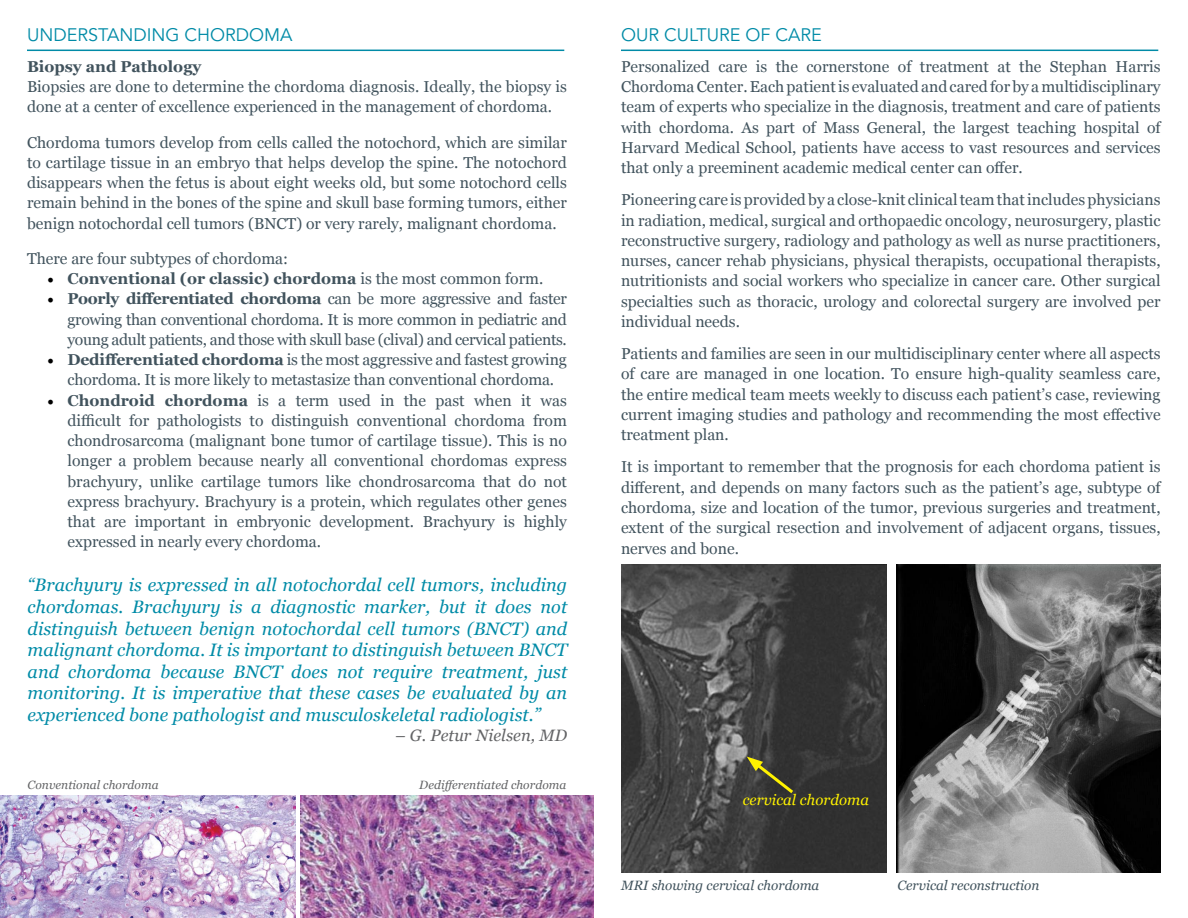
<style>
.page{position:relative;width:1188px;height:918px;background:#fff}
.page>*{position:absolute;margin:0;border:0;box-sizing:border-box;transform-origin:0 0}
.t1{font:italic 18px/21.6px "Georgia";letter-spacing:.005em;color:#018ba7;text-align:justify}
.t2{font:18px "Avenir LT Std";color:#018ba7}
.t3{font:italic 16.5px "Georgia";letter-spacing:.005em;color:#636466}
.t4{font:15.75px/20.2px "Georgia";color:#41535d;text-align:justify}
.t5{font:700 15.75px "Georgia";color:#41535d}
.t6{font:italic 15px "Georgia";letter-spacing:.005em;color:#fff200}
.t7{font:italic 13.5px "Georgia";color:#41535d}
.t8{font:italic 12px "Georgia";letter-spacing:.005em;color:#636466}
.s1{font-family:"Minion Pro";font-weight:400;font-size:18px;color:#000}
.s2{font-weight:400}
.s3{font-family:"Minion Pro";font-size:18px;color:#000}
.s4{font-weight:700}
</style>
<div class="page">
<hr style="left:621px;top:50px;width:537px;height:1px;background:#018ba7">
<hr style="left:27px;top:50px;width:537px;height:1px;background:#018ba7">
<img style="left:897px;top:565px;width:264px;height:308px">
<img style="left:621px;top:565px;width:265px;height:308px">
<svg style="left:747px;top:757px;width:49px;height:39px;background:#4e4d31"></svg>
<img style="left:0;top:795px;width:296px;height:123px">
<img style="left:300px;top:795px;width:294px;height:123px">
<p class="t2" style="left:27px;top:24px;width:267px">UNDERSTANDING CHORDOMA</p>
<p class="t5" style="left:27px;top:56px;width:176px">Biopsy and Pathology</p>
<p class="t4" style="left:27px;top:77px;width:541px">Biopsies are done to determine the chordoma diagnosis. Ideally, the biopsy is done at a center of excellence experienced in the management of chordoma.</p>
<p class="t4" style="left:27px;top:132px;width:542px">Chordoma tumors develop from cells called the notochord, which are similar to cartilage tissue in an embryo that helps develop the spine. The notochord disappears when the fetus is about eight weeks old, but some notochord cells remain behind in the bones of the spine and skull base forming tumors, either benign notochordal cell tumors (BNCT) or very rarely, malignant chordoma.</p>
<p class="t4" style="left:27px;top:249px;width:263px">There are four subtypes of chordoma:</p>
<p class="t5" style="left:47px;top:269px;width:498px"><span class="s1">•</span> Conventional (or classic) chordoma <span class="s2">is the most common form.</span></p>
<p class="t4" style="left:68px;top:289px;width:501px;text-indent:-20px"><span class="s3">•</span> <span class="s4">Poorly differentiated chordoma</span> can be more aggressive and faster growing than conventional chordoma. It is more common in pediatric and young adult patients, and those with skull base (clival) and cervical patients.</p>
<p class="t4" style="left:47px;top:350px;width:521px;text-align:center"><span class="s3">•</span> <span class="s4">Dedifferentiated chordoma</span> is the most aggressive and fastest growing chordoma. It is more likely to metastasize than conventional chordoma.</p>
<p class="t4" style="left:68px;top:390px;width:501px;text-indent:-20px"><span class="s3">•</span> <span class="s4">Chondroid chordoma</span> is a term used in the past when it was difficult for pathologists to distinguish conventional chordoma from chondrosarcoma (malignant bone tumor of cartilage tissue). This is no longer a problem because nearly all conventional chordomas express brachyury, unlike cartilage tumors like chondrosarcoma that do not express brachyury. Brachyury is a protein, which regulates other genes that are important in embryonic development. Brachyury is highly expressed in nearly every chordoma.</p>
<p class="t1" style="left:28px;top:574px;width:541px">“Brachyury is expressed in all notochordal cell tumors, including chordomas. Brachyury is a diagnostic marker, but it does not distinguish between benign notochordal cell tumors (BNCT) and malignant chordoma. It is important to distinguish between BNCT and chordoma because BNCT does not require treatment, just monitoring. It is imperative that these cases be evaluated by an experienced bone pathologist and musculoskeletal radiologist.”</p>
<p class="t3" style="left:395px;top:725px;width:174px">– G. Petur Nielsen, MD</p>
<p class="t8" style="left:28px;top:778px;width:133px">Conventional chordoma</p>
<p class="t8" style="left:419px;top:778px;width:149px">Dedifferentiated chordoma</p>
<p class="t2" style="left:621px;top:24px;width:202px">OUR CULTURE OF CARE</p>
<p class="t4" style="left:621px;top:57px;width:541px">Personalized care is the cornerstone of treatment at the Stephan Harris Chordoma Center. Each patient is evaluated and cared for by a multidisciplinary team of experts who specialize in the diagnosis, treatment and care of patients with chordoma. As part of Mass General, the largest teaching hospital of Harvard Medical School, patients have access to vast resources and services that only a preeminent academic medical center can offer.</p>
<p class="t4" style="left:621px;top:190px;width:541px">Pioneering care is provided by a close-knit clinical team that includes physicians in radiation, medical, surgical and orthopaedic oncology, neurosurgery, plastic reconstructive surgery, radiology and pathology as well as nurse practitioners, nurses, cancer rehab physicians, physical therapists, occupational therapists, nutritionists and social workers who specialize in cancer care. Other surgical specialties such as thoracic, urology and colorectal surgery are involved per individual needs.</p>
<p class="t4" style="left:621px;top:344px;width:541px">Patients and families are seen in our multidisciplinary center where all aspects of care are managed in one location. To ensure high-quality seamless care, the entire medical team meets weekly to discuss each patient’s case, reviewing current imaging studies and pathology and recommending the most effective treatment plan.</p>
<p class="t4" style="left:621px;top:457px;width:541px">It is important to remember that the prognosis for each chordoma patient is different, and depends on many factors such as the patient’s age, subtype of chordoma, size and location of the tumor, previous surgeries and treatment, extent of the surgical resection and involvement of adjacent organs, tissues, nerves and bone.</p>
<p class="t6" style="left:743px;top:791px;width:128px">cervical chordoma</p>
<p class="t7" style="left:621px;top:877px;width:200px">MRI showing cervical chordoma</p>
<p class="t7" style="left:897px;top:877px;width:143px">Cervical reconstruction</p>
</div>
